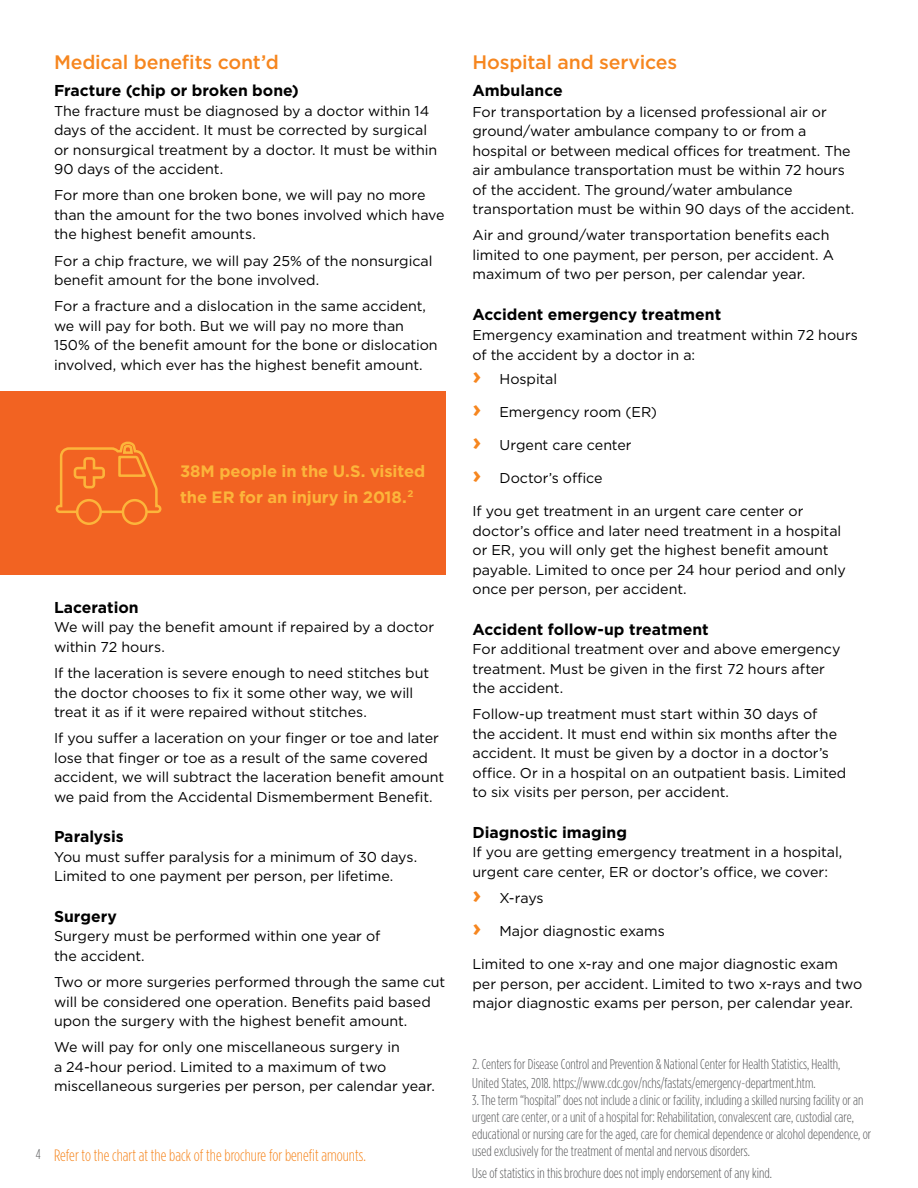
<style>
.page{position:relative;width:918px;height:1188px;background:#fff}
.page>*{position:absolute;margin:0;border:0;box-sizing:border-box;transform-origin:0 0}
.t1{font:500 19.5px "Gotham";letter-spacing:-.01em;color:#f6861f}
.t2{font:300 16.5px "Gotham Condensed";color:#f6861f}
.t3{font:700 16.5px/25.5px "Gotham";letter-spacing:-.005em;color:#fcb53b}
.t4{font:700 15.75px "Gotham";color:#000}
.t5{font:14.25px/19.5px "Gotham";color:#000}
.t6{font:300 14.25px/17.1px "Gotham Condensed";color:#58595b}
.s1{font-size:14.25px;color:#58595b}
.s2{font-weight:700;font-size:24px;color:#f6861f}
</style>
<div class="page">
<div style="left:0;top:392px;width:446px;height:183px;background:#f26322"></div>
<svg style="left:55px;top:441px;width:107px;height:84px"></svg>
<h1 class="t1" style="left:54px;top:49px;width:226px">Medical benefits cont’d</h1>
<p class="t4" style="left:54px;top:80px;width:246px">Fracture (chip or broken bone)</p>
<p class="t5" style="left:54px;top:100px;width:385px">The fracture must be diagnosed by a doctor within 14 days of the accident. It must be corrected by surgical or nonsurgical treatment by a doctor. It must be within 90 days of the accident.</p>
<p class="t5" style="left:54px;top:185px;width:392px">For more than one broken bone, we will pay no more than the amount for the two bones involved which have the highest benefit amounts.</p>
<p class="t5" style="left:54px;top:250px;width:380px">For a chip fracture, we will pay 25% of the nonsurgical benefit amount for the bone involved.</p>
<p class="t5" style="left:54px;top:296px;width:385px">For a fracture and a dislocation in the same accident, we will pay for both. But we will pay no more than 150% of the benefit amount for the bone or dislocation involved, which ever has the highest benefit amount.</p>
<p class="t3" style="left:180px;top:458px;width:247px">38M people in the U.S. visited the ER for an injury in 2018.<sup>2</sup></p>
<p class="t4" style="left:54px;top:597px;width:86px">Laceration</p>
<p class="t5" style="left:54px;top:617px;width:382px">We will pay the benefit amount if repaired by a doctor within 72 hours.</p>
<p class="t5" style="left:54px;top:663px;width:377px">If the laceration is severe enough to need stitches but the doctor chooses to fix it some other way, we will treat it as if it were repaired without stitches.</p>
<p class="t5" style="left:54px;top:728px;width:392px">If you suffer a laceration on your finger or toe and later lose that finger or toe as a result of the same covered accident, we will subtract the laceration benefit amount we paid from the Accidental Dismemberment Benefit.</p>
<p class="t4" style="left:54px;top:826px;width:71px">Paralysis</p>
<p class="t5" style="left:54px;top:847px;width:365px">You must suffer paralysis for a minimum of 30 days.<br>Limited to one payment per person, per lifetime.</p>
<p class="t4" style="left:54px;top:906px;width:65px">Surgery</p>
<p class="t5" style="left:54px;top:926px;width:328px">Surgery must be performed within one year of the accident.</p>
<p class="t5" style="left:54px;top:972px;width:393px">Two or more surgeries performed through the same cut will be considered one operation. Benefits paid based upon the surgery with the highest benefit amount.</p>
<p class="t5" style="left:54px;top:1037px;width:382px">We will pay for only one miscellaneous surgery in<br>a 24-hour period. Limited to a maximum of two miscellaneous surgeries per person, per calendar year.</p>
<p class="t2" style="left:36px;top:1146px;width:332px"><span class="s1">4</span> Refer to the chart at the back of the brochure for benefit amounts.</p>
<h1 class="t1" style="left:472px;top:49px;width:206px">Hospital and services</h1>
<p class="t4" style="left:472px;top:80px;width:92px">Ambulance</p>
<p class="t5" style="left:472px;top:102px;width:383px">For transportation by a licensed professional air or ground/water ambulance company to or from a hospital or between medical offices for treatment. The air ambulance transportation must be within 72 hours of the accident. The ground/water ambulance transportation must be within 90 days of the accident.</p>
<p class="t5" style="left:472px;top:225px;width:363px">Air and ground/water transportation benefits each limited to one payment, per person, per accident. A maximum of two per person, per calendar year.</p>
<p class="t4" style="left:472px;top:304px;width:250px">Accident emergency treatment</p>
<p class="t5" style="left:472px;top:325px;width:387px">Emergency examination and treatment within 72 hours of the accident by a doctor in a:</p>
<p class="t5" style="left:472px;top:369px;width:86px"><span class="s2">›</span> Hospital</p>
<p class="t5" style="left:472px;top:402px;width:186px"><span class="s2">›</span> Emergency room (ER)</p>
<p class="t5" style="left:472px;top:435px;width:161px"><span class="s2">›</span> Urgent care center</p>
<p class="t5" style="left:472px;top:468px;width:132px"><span class="s2">›</span> Doctor’s office</p>
<p class="t5" style="left:472px;top:501px;width:375px">If you get treatment in an urgent care center or doctor’s office and later need treatment in a hospital or ER, you will only get the highest benefit amount payable. Limited to once per 24 hour period and only once per person, per accident.</p>
<p class="t4" style="left:472px;top:619px;width:238px">Accident follow-up treatment</p>
<p class="t5" style="left:472px;top:639px;width:369px">For additional treatment over and above emergency treatment. Must be given in the first 72 hours after the accident.</p>
<p class="t5" style="left:472px;top:704px;width:375px">Follow-up treatment must start within 30 days of<br>the accident. It must end within six months after the accident. It must be given by a doctor in a doctor’s office. Or in a hospital on an outpatient basis. Limited to six visits per person, per accident.</p>
<p class="t4" style="left:472px;top:822px;width:156px">Diagnostic imaging</p>
<p class="t5" style="left:472px;top:842px;width:371px">If you are getting emergency treatment in a hospital, urgent care center, ER or doctor’s office, we cover:</p>
<p class="t5" style="left:472px;top:888px;width:73px"><span class="s2">›</span> X-rays</p>
<p class="t5" style="left:472px;top:921px;width:194px"><span class="s2">›</span> Major diagnostic exams</p>
<p class="t5" style="left:472px;top:954px;width:391px">Limited to one x-ray and one major diagnostic exam per person, per accident. Limited to two x-rays and two major diagnostic exams per person, per calendar year.</p>
<p class="t6" style="left:472px;top:1055px;width:370px;line-height:18.5px">2. Centers for Disease Control and Prevention &amp; National Center for Health Statistics, Health,<br>United States, 2018. https://www.cdc.gov/nchs/fastats/emergency-department.htm.</p>
<p class="t6" style="left:472px;top:1091px;width:401px">3. The term “hospital” does not include a clinic or facility, including a skilled nursing facility or an urgent care center, or a unit of a hospital for: Rehabilitation, convalescent care, custodial care, educational or nursing care for the aged, care for chemical dependence or alcohol dependence, or used exclusively for the treatment of mental and nervous disorders.</p>
<p class="t6" style="left:472px;top:1165px;width:301px">Use of statistics in this brochure does not imply endorsement of any kind.</p>
</div>
